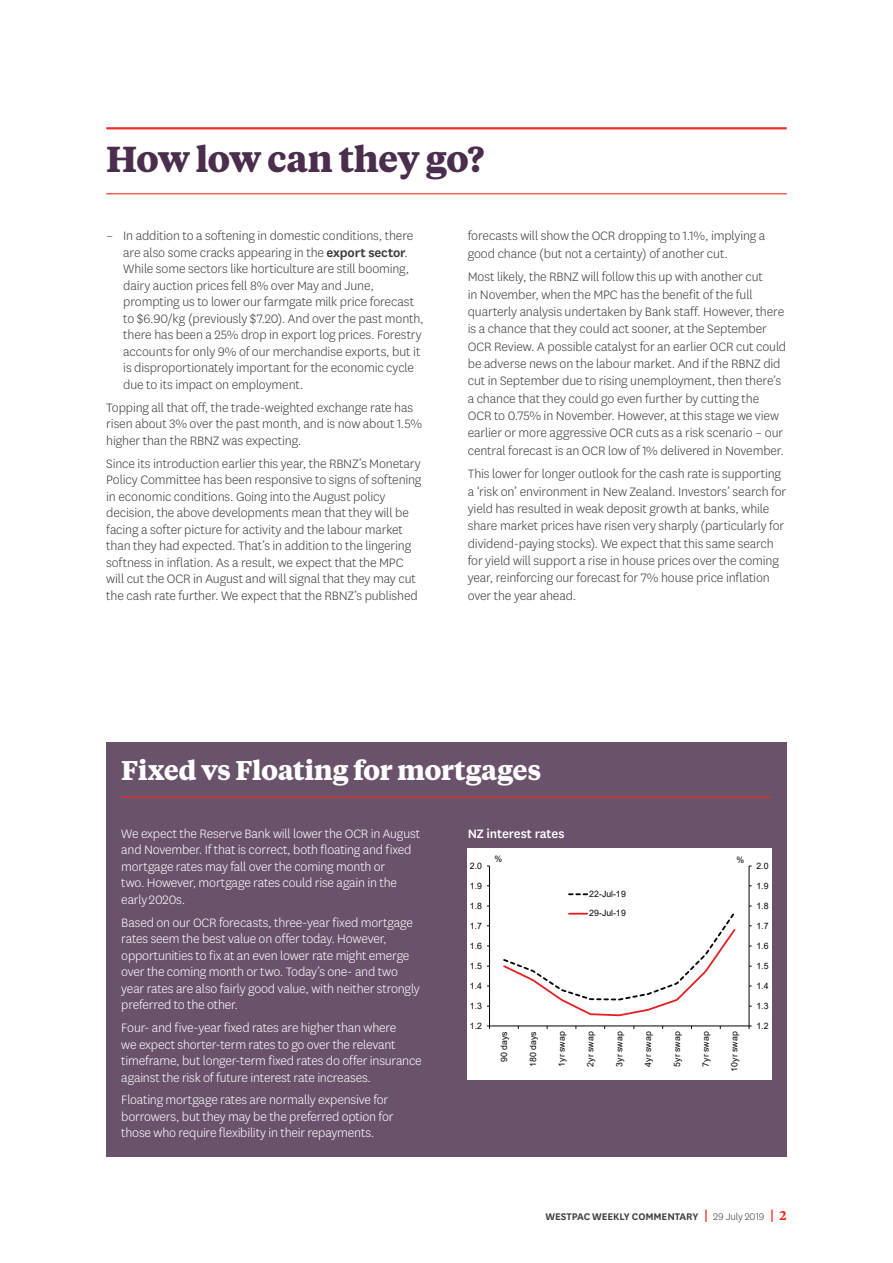
<style>
.page{position:relative;width:893px;height:1263px;background:#fff}
.page>*{position:absolute;margin:0;border:0;box-sizing:border-box;transform-origin:0 0}
.t1{font:700 36px "Tiempos Text";letter-spacing:-.025em;color:#4b2d4e}
.t2{font:700 27px "Tiempos Text";letter-spacing:-.015em;color:#fff}
.t3{font:300 14.25px/16.5px "National LF";letter-spacing:-.01em;color:#3e3e3f}
.t4{font:300 14.25px/16.5px "National LF";letter-spacing:-.015em;color:#fff}
.t5{font:500 14.25px "National LF";letter-spacing:-.01em;color:#fff}
.t6{font:600 11.25px "National LF";letter-spacing:-.005em;color:#3e3e3f}
.t7{font:8.85px/19.4px "Arial";letter-spacing:-.005em;color:#040503}
.t8{font:8.7px "Arial";color:#040503}
.s1{font-weight:600}
.s2{font-family:"Tiempos Text";font-size:13.5px;color:#ee2e22}
.s3{font-weight:300}
.s4{font-family:"Tiempos Text";font-size:12.75px;color:#ee2e22}
</style>
<div class="page">
<hr style="left:106px;top:127px;width:681px;height:2px;background:#ee2e22">
<hr style="left:106px;top:193px;width:681px;height:1px;background:#ee2e22">
<div style="left:106px;top:742px;width:681px;height:415px;background:#6a526b"></div>
<hr style="left:121px;top:796px;width:650px;height:2px;background:#ee2e22">
<div style="left:468px;top:849px;width:303px;height:231px;background:#fff"></div>
<hr style="left:749px;top:866px;width:1px;height:160px;background:#040503">
<hr style="left:489px;top:866px;width:1px;height:160px;background:#040503">
<hr style="left:489px;top:1026px;width:260px;height:1px;background:#040503">
<svg style="left:569px;top:893px;width:18px;height:2px"></svg>
<svg style="left:503px;top:912px;width:233px;height:105px"></svg>
<h1 class="t1" style="left:106px;top:134px;width:380px">How low can they go?</h1>
<p class="t3" style="left:123px;top:227px;width:302px;text-indent:-17px">– In addition to a softening in domestic conditions, there are also some cracks appearing in the <span class="s1">export sector</span>.<br>While some sectors like horticulture are still booming, dairy auction prices fell 8% over May and June, prompting us to lower our farmgate milk price forecast to $6.90/kg (previously $7.20). And over the past month, there has been a 25% drop in export log prices. Forestry accounts for only 9% of our merchandise exports, but it is disproportionately important for the economic cycle due to its impact on employment.</p>
<p class="t3" style="left:106px;top:399px;width:317px">Topping all that off, the trade-weighted exchange rate has risen about 3% over the past month, and is now about 1.5% higher than the RBNZ was expecting.</p>
<p class="t3" style="left:106px;top:455px;width:317px">Since its introduction earlier this year, the RBNZ’s Monetary Policy Committee has been responsive to signs of softening in economic conditions. Going into the August policy decision, the above developments mean that they will be facing a softer picture for activity and the labour market than they had expected. That’s in addition to the lingering softness in inflation. As a result, we expect that the MPC will cut the OCR in August and will signal that they may cut the cash rate further. We expect that the RBNZ’s published</p>
<p class="t3" style="left:468px;top:227px;width:299px;line-height:17.4px">forecasts will show the OCR dropping to 1.1%, implying a good chance (but not a certainty) of another cut.</p>
<p class="t3" style="left:468px;top:268px;width:320px;line-height:17.4px">Most likely, the RBNZ will follow this up with another cut<br>in November, when the MPC has the benefit of the full quarterly analysis undertaken by Bank staff. However, there is a chance that they could act sooner, at the September OCR Review. A possible catalyst for an earlier OCR cut could be adverse news on the labour market. And if the RBNZ did cut in September due to rising unemployment, then there’s a chance that they could go even further by cutting the OCR to 0.75% in November. However, at this stage we view earlier or more aggressive OCR cuts as a risk scenario – our central forecast is an OCR low of 1% delivered in November.</p>
<p class="t3" style="left:468px;top:465px;width:320px;line-height:17.4px">This lower for longer outlook for the cash rate is supporting a ‘risk on’ environment in New Zealand. Investors’ search for yield has resulted in weak deposit growth at banks, while share market prices have risen very sharply (particularly for dividend-paying stocks). We expect that this same search for yield will support a rise in house prices over the coming year, reinforcing our forecast for 7% house price inflation over the year ahead.</p>
<h2 class="t2" style="left:121px;top:751px;width:422px">Fixed vs Floating for mortgages</h2>
<p class="t4" style="left:121px;top:825px;width:300px">We expect the Reserve Bank will lower the OCR in August and November. If that is correct, both floating and fixed mortgage rates may fall over the coming month or<br>two. However, mortgage rates could rise again in the early 2020s.</p>
<p class="t4" style="left:121px;top:913px;width:300px">Based on our OCR forecasts, three-year fixed mortgage rates seem the best value on offer today. However, opportunities to fix at an even lower rate might emerge over the coming month or two. Today’s one- and two year rates are also fairly good value, with neither strongly preferred to the other.</p>
<p class="t4" style="left:121px;top:1019px;width:302px">Four- and five-year fixed rates are higher than where<br>we expect shorter-term rates to go over the relevant timeframe, but longer-term fixed rates do offer insurance against the risk of future interest rate increases.</p>
<p class="t4" style="left:121px;top:1091px;width:274px">Floating mortgage rates are normally expensive for borrowers, but they may be the preferred option for those who require flexibility in their repayments.</p>
<p class="t5" style="left:468px;top:824px;width:98px">NZ interest rates</p>
<p class="t7" style="left:470px;top:856px;width:14px">2.0</p>
<p class="t7" style="left:470px;top:876px;width:14px">1.9</p>
<p class="t7" style="left:470px;top:896px;width:14px">1.8</p>
<p class="t7" style="left:494px;top:849px;width:9px">%</p>
<p class="t7" style="left:737px;top:850px;width:9px">%</p>
<p class="t7" style="left:589px;top:884px;width:38px">22-Jul-19<br>29-Jul-19</p>
<p class="t7" style="left:756px;top:856px;width:14px">2.0</p>
<p class="t7" style="left:756px;top:876px;width:14px">1.9</p>
<p class="t7" style="left:756px;top:896px;width:14px">1.8</p>
<p class="t7" style="left:470px;top:916px;width:14px">1.7</p>
<p class="t7" style="left:756px;top:916px;width:14px">1.7</p>
<p class="t7" style="left:470px;top:936px;width:14px">1.6</p>
<p class="t7" style="left:756px;top:936px;width:14px">1.6</p>
<p class="t7" style="left:470px;top:956px;width:14px">1.5</p>
<p class="t7" style="left:756px;top:956px;width:14px">1.5</p>
<p class="t7" style="left:470px;top:976px;width:14px">1.4</p>
<p class="t7" style="left:756px;top:976px;width:14px">1.4</p>
<p class="t7" style="left:470px;top:996px;width:14px">1.3</p>
<p class="t7" style="left:756px;top:996px;width:14px">1.3</p>
<p class="t7" style="left:470px;top:1016px;width:14px">1.2</p>
<p class="t7" style="left:756px;top:1016px;width:14px">1.2</p>
<p class="t8" style="left:498px;top:1062px;width:32px;rotate:-90deg">90 days</p>
<p class="t8" style="left:527px;top:1067px;width:37px;rotate:-90deg">180 days</p>
<p class="t8" style="left:556px;top:1067px;width:37px;rotate:-90deg">1yr swap</p>
<p class="t8" style="left:585px;top:1067px;width:37px;rotate:-90deg">2yr swap</p>
<p class="t8" style="left:613px;top:1067px;width:37px;rotate:-90deg">3yr swap</p>
<p class="t8" style="left:642px;top:1067px;width:37px;rotate:-90deg">4yr swap</p>
<p class="t8" style="left:671px;top:1067px;width:37px;rotate:-90deg">5yr swap</p>
<p class="t8" style="left:700px;top:1067px;width:37px;rotate:-90deg">7yr swap</p>
<p class="t8" style="left:729px;top:1071px;width:42px;rotate:-90deg">10yr swap</p>
<p class="t6" style="left:545px;top:1209px;width:243px">WESTPAC WEEKLY COMMENTARY <span class="s2">|</span> <span class="s3">29 July 2019</span> <span class="s2">|</span> <span class="s4">2</span></p>
</div>
